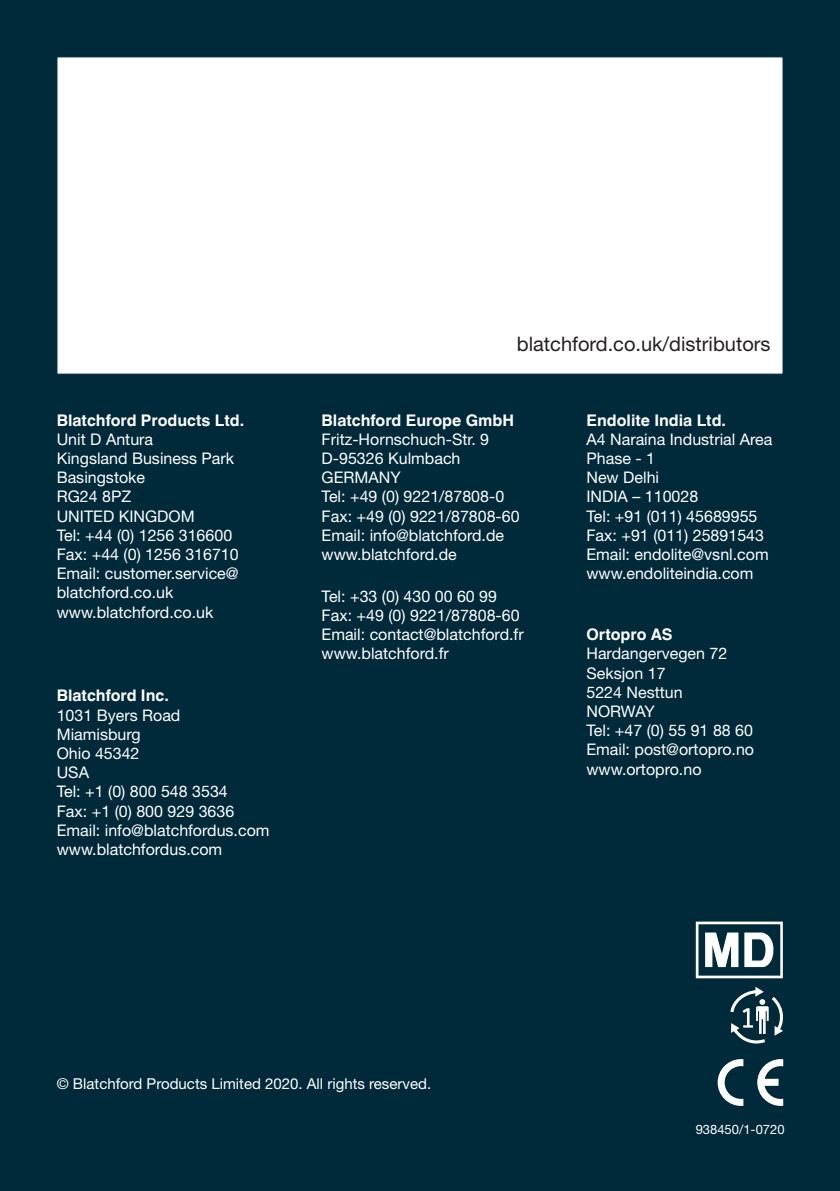
<style>
.page{position:relative;width:840px;height:1191px;background:#fff}
.page>*{position:absolute;margin:0;border:0;box-sizing:border-box;transform-origin:0 0}
.MG-Distributors_back{font:20px "Helvetica Neue";color:#231f20}
.MG-Backpage_Address{font:16px/19.2px "Helvetica Neue";color:#fff}
.MG-Backpage_Copyrigh{font:15px "Helvetica Neue";color:#fff}
.MG-Issue_Date_Number{font:13px "Helvetica Neue";color:#fff}
.s1{font-family:"Helvetica World";font-weight:700}
</style>
<div class="page">
<div style="left:0;top:0;width:839px;height:1191px;background:#00293a"></div>
<svg style="left:717px;top:1059px;width:26px;height:47px"></svg>
<svg style="left:757px;top:1059px;width:25px;height:47px"></svg>
<svg style="left:730px;top:987px;width:52px;height:56px"></svg>
<svg style="left:695px;top:921px;width:87px;height:57px"></svg>
<div style="left:57px;top:57px;width:725px;height:317px;background:#fff"></div>
<p class="MG-Backpage_Address" style="left:57px;top:410px;width:189px"><span class="s1">Blatchford Products Ltd.<br></span>Unit D Antura<br>Kingsland Business Park<br>Basingstoke<br>RG24 8PZ<br>UNITED KINGDOM<br>Tel: +44 (0) 1256 316600<br>Fax: +44 (0) 1256 316710<br>Email: customer.service@ blatchford.co.uk www.blatchford.co.uk</p>
<p class="MG-Backpage_Address" style="left:57px;top:686px;width:214px"><span class="s1">Blatchford Inc.<br></span>1031 Byers Road<br>Miamisburg<br>Ohio 45342<br>USA<br>Tel: +1 (0) 800 548 3534<br>Fax: +1 (0) 800 929 3636<br>Email: info@blatchfordus.com www.blatchfordus.com</p>
<p class="MG-Distributors_back" style="left:516px;top:332px;width:255px">blatchford.co.uk/distributors</p>
<p class="MG-Backpage_Address" style="left:321px;top:410px;width:199px"><span class="s1">Blatchford Europe GmbH<br></span>Fritz-Hornschuch-Str. 9<br>D-95326 Kulmbach<br>GERMANY<br>Tel: +49 (0) 9221/87808-0<br>Fax: +49 (0) 9221/87808-60<br>Email: info@blatchford.de www.blatchford.de</p>
<p class="MG-Backpage_Address" style="left:321px;top:586px;width:203px">Tel: +33 (0) 430 00 60 99<br>Fax: +49 (0) 9221/87808-60<br>Email: contact@blatchford.fr www.blatchford.fr</p>
<p class="MG-Backpage_Address" style="left:586px;top:410px;width:187px"><span class="s1">Endolite India Ltd.<br></span>A4 Naraina Industrial Area<br>Phase - 1<br>New Delhi<br>INDIA – 110028<br>Tel: +91 (011) 45689955<br>Fax: +91 (011) 25891543<br>Email: endolite@vsnl.com www.endoliteindia.com</p>
<p class="MG-Backpage_Address" style="left:586px;top:625px;width:169px"><span class="s1">Ortopro AS<br></span>Hardangervegen 72<br>Seksjon 17<br>5224 Nesttun<br>NORWAY<br>Tel: +47 (0) 55 91 88 60<br>Email: post@ortopro.no www.ortopro.no</p>
<h1 class="MG-Backpage_Copyrigh" style="left:57px;top:1074px;width:376px">© Blatchford Products Limited 2020. All rights reserved.</h1>
<h1 class="MG-Issue_Date_Number" style="left:695px;top:1121px;width:90px">938450/1-0720</h1>
</div>
